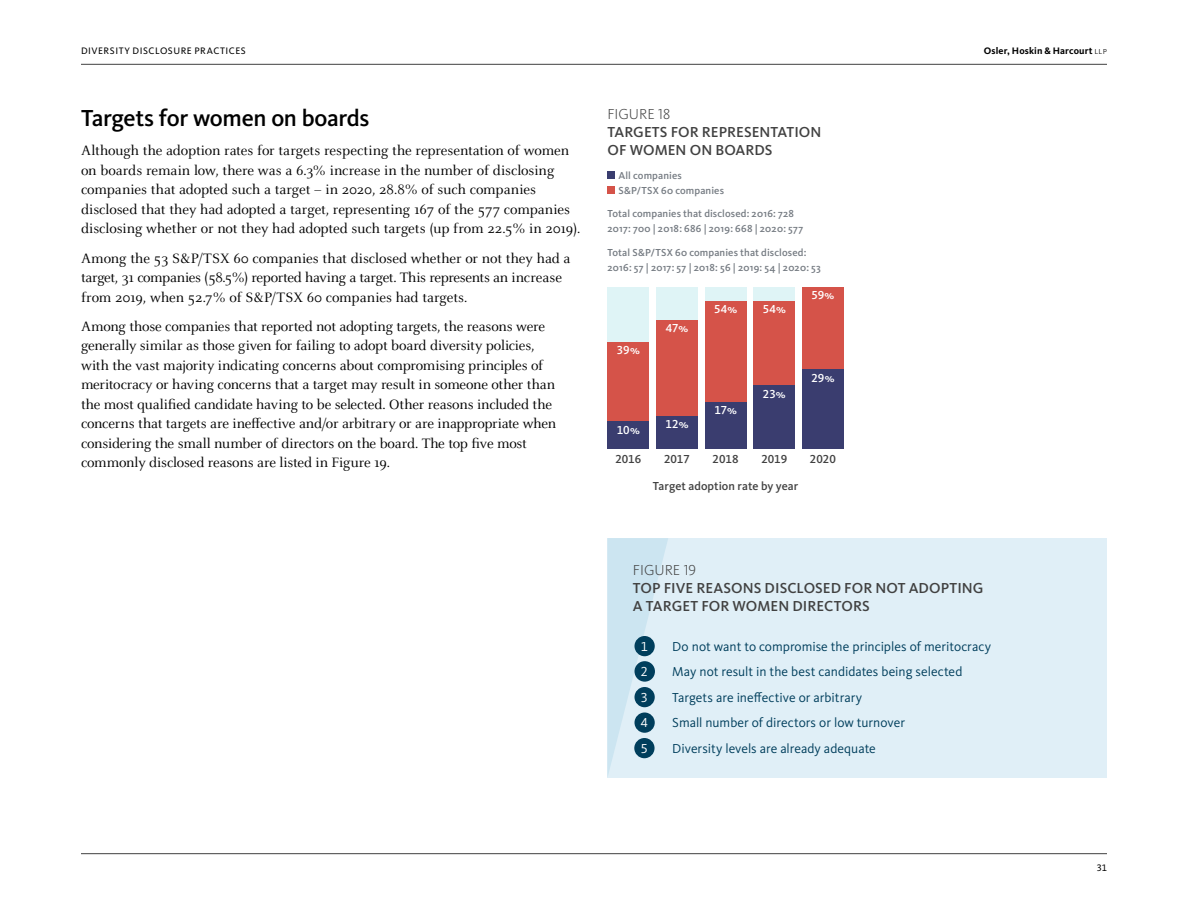
<style>
.page{position:relative;width:1188px;height:918px;background:#fff}
.page>*{position:absolute;margin:0;border:0;box-sizing:border-box;transform-origin:0 0}
.t1{font:500 24px "Kievit Pro";letter-spacing:-.015em;color:#000}
.t2{font:15px/19.5px "Celeste OT";letter-spacing:-.01em;color:#000}
.t3{font:500 15px/18px "Kievit Pro";letter-spacing:.005em;color:#414141}
.t4{font:300 15px "Kievit Pro";letter-spacing:-.005em;color:#414141}
.t5{font:13.5px/25.5px "Kievit Pro";color:#003e5c}
.t6{font:13.5px/25.5px "Kievit Pro";color:#fff;text-align:justify}
.t7{font:500 12px "Kievit Pro";color:#414141}
.t8{font:500 12px "Kievit Pro";color:#fff}
.t9{font:500 10.5px/15px "Kievit Pro";letter-spacing:.01em;color:#757b82}
.t10{font:9.75px "Kievit Pro";letter-spacing:.05em;color:#000}
.t11{font:700 9.75px "Kievit Pro";letter-spacing:.015em;color:#000}
.s1{font-weight:300}
</style>
<div class="page">
<hr style="left:81px;top:853px;width:1026px;height:1px;background:#414141">
<hr style="left:81px;top:64px;width:1026px;height:1px;background:#414141">
<div style="left:608px;top:538px;width:499px;height:240px;background:#e0eff7"></div>
<svg style="left:608px;top:538px;width:60px;height:236px"></svg>
<div style="left:634px;top:661px;width:21px;height:21px;background:#003e5c;border-radius:50%"></div>
<div style="left:634px;top:636px;width:21px;height:20px;background:#003e5c;border-radius:50%"></div>
<div style="left:634px;top:687px;width:21px;height:20px;background:#003e5c;border-radius:50%"></div>
<div style="left:634px;top:713px;width:21px;height:20px;background:#003e5c;border-radius:50%"></div>
<div style="left:634px;top:738px;width:21px;height:20px;background:#003e5c;border-radius:50%"></div>
<div style="left:656px;top:287px;width:42px;height:162px;background:#dff4f6"></div>
<div style="left:607px;top:287px;width:42px;height:162px;background:#dff4f6"></div>
<div style="left:705px;top:287px;width:41px;height:162px;background:#dff4f6"></div>
<div style="left:753px;top:287px;width:42px;height:162px;background:#dff4f6"></div>
<div style="left:802px;top:287px;width:42px;height:162px;background:#d55349"></div>
<div style="left:656px;top:320px;width:42px;height:129px;background:#d55349"></div>
<div style="left:705px;top:301px;width:41px;height:148px;background:#d55349"></div>
<div style="left:753px;top:301px;width:42px;height:148px;background:#d55349"></div>
<div style="left:607px;top:342px;width:42px;height:107px;background:#d55349"></div>
<div style="left:656px;top:416px;width:42px;height:33px;background:#3a3d6f"></div>
<div style="left:705px;top:402px;width:41px;height:47px;background:#3a3d6f"></div>
<div style="left:753px;top:386px;width:42px;height:63px;background:#3a3d6f"></div>
<div style="left:607px;top:421px;width:42px;height:28px;background:#3a3d6f"></div>
<div style="left:802px;top:369px;width:42px;height:80px;background:#3a3d6f"></div>
<div style="left:608px;top:172px;width:7px;height:7px;background:#3a3d6f"></div>
<div style="left:608px;top:187px;width:7px;height:7px;background:#d55349"></div>
<p class="t10" style="left:81px;top:45px;width:166px">DIVERSITY DISCLOSURE PRACTICES</p>
<p class="t11" style="left:984px;top:45px;width:125px">Osler, Hoskin &amp; Harcourt <span class="s1">llp</span></p>
<h1 class="t1" style="left:81px;top:104px;width:290px">Targets for women on boards</h1>
<p class="t2" style="left:81px;top:141px;width:501px">Although the adoption rates for targets respecting the representation of women on boards remain low, there was a 6.3% increase in the number of disclosing companies that adopted such a target – in 2020, 28.8% of such companies disclosed that they had adopted a target, representing 167 of the 577 companies disclosing whether or not they had adopted such targets (up from 22.5% in 2019).</p>
<p class="t2" style="left:81px;top:248px;width:491px">Among the 53 S&amp;P/TSX 60 companies that disclosed whether or not they had a target, 31 companies (58.5%) reported having a target. This represents an increase from 2019, when 52.7% of S&amp;P/TSX 60 companies had targets.</p>
<p class="t2" style="left:81px;top:317px;width:477px">Among those companies that reported not adopting targets, the reasons were generally similar as those given for failing to adopt board diversity policies, with the vast majority indicating concerns about compromising principles of meritocracy or having concerns that a target may result in someone other than the most qualified candidate having to be selected. Other reasons included the concerns that targets are ineffective and/or arbitrary or are inappropriate when considering the small number of directors on the board. The top five most commonly disclosed reasons are listed in Figure 19.</p>
<p class="t4" style="left:608px;top:105px;width:64px">FIGURE 18</p>
<p class="t3" style="left:608px;top:123px;width:216px">TARGETS FOR REPRESENTATION<br>OF WOMEN ON BOARDS</p>
<p class="t9" style="left:618px;top:167px;width:107px">All companies<br>S&amp;P/TSX 60 companies</p>
<p class="t9" style="left:607px;top:206px;width:197px">Total companies that disclosed: 2016: 728<br>2017: 700 | 2018: 686 | 2019: 668 | 2020: 577</p>
<p class="t9" style="left:607px;top:245px;width:215px">Total S&amp;P/TSX 60 companies that disclosed:<br>2016: 57 | 2017: 57 | 2018: 56 | 2019: 54 | 2020: 53</p>
<p class="t8" style="left:617px;top:343px;width:25px">39%</p>
<p class="t8" style="left:617px;top:422px;width:25px">10%</p>
<p class="t8" style="left:666px;top:321px;width:24px">47%</p>
<p class="t8" style="left:665px;top:417px;width:25px">12%</p>
<p class="t8" style="left:714px;top:302px;width:25px">54%</p>
<p class="t8" style="left:763px;top:302px;width:25px">54%</p>
<p class="t8" style="left:714px;top:403px;width:24px">17%</p>
<p class="t8" style="left:763px;top:387px;width:24px">23%</p>
<p class="t8" style="left:811px;top:288px;width:24px">59%</p>
<p class="t8" style="left:811px;top:371px;width:25px">29%</p>
<p class="t7" style="left:615px;top:452px;width:27px">2016</p>
<p class="t7" style="left:664px;top:452px;width:27px">2017</p>
<p class="t7" style="left:713px;top:452px;width:28px">2018</p>
<p class="t7" style="left:761px;top:452px;width:27px">2019</p>
<p class="t7" style="left:810px;top:452px;width:27px">2020</p>
<p class="t7" style="left:653px;top:478px;width:147px">Target adoption rate by year</p>
<p class="t4" style="left:633px;top:561px;width:65px">FIGURE 19</p>
<p class="t3" style="left:633px;top:579px;width:352px">TOP FIVE REASONS DISCLOSED FOR NOT ADOPTING<br>A TARGET FOR WOMEN DIRECTORS</p>
<p class="t5" style="left:672px;top:633px;width:320px">Do not want to compromise the principles of meritocracy May not result in the best candidates being selected Targets are ineffective or arbitrary<br>Small number of directors or low turnover<br>Diversity levels are already adequate</p>
<p class="t6" style="left:641px;top:633px;width:9px">1<br>2<br>3<br>4<br>5</p>
<p class="t10" style="left:1097px;top:862px;width:12px">31</p>
</div>
